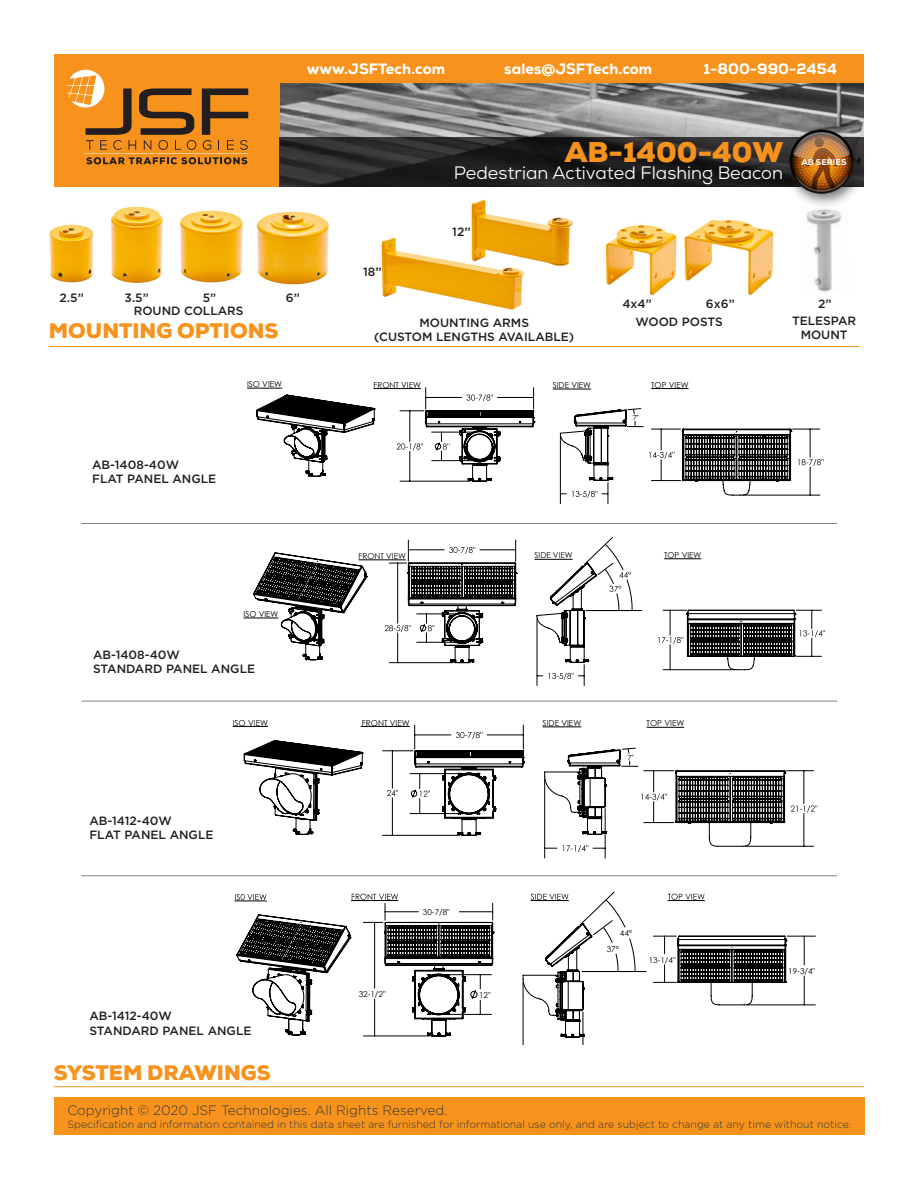
<style>
.page{position:relative;width:918px;height:1188px;background:#fff}
.page>*{position:absolute;margin:0;border:0;box-sizing:border-box;transform-origin:0 0}
.t1{font:900 28.5px "Nexa";color:#f7931d}
.t2{font:900 21px "Nexa";color:#f7931d}
.t3{font:18px "Nexa";color:#fff}
.t4{font:800 15px "Nexa";color:#fff}
.t5{font:300 13.5px "Gotham";color:#383839}
.t6{font:500 12px/14.4px "Gotham";color:#231f20}
.t7{font:300 10.5px "Gotham";color:#383839}
.t8{font:800 8.4px "Nexa";color:#fff}
.t9{font:8.25px "Century Gothic";color:#000}
.t10{font:8.1px "Century Gothic";color:#000}
.t11{font:7.2px "Nexa";color:#000}
</style>
<div class="page">
<hr style="left:244px;top:618px;width:34px;height:1px;background:#000">
<hr style="left:359px;top:560px;width:47px;height:1px;background:#000">
<svg style="left:389px;top:537px;width:433px;height:149px"></svg>
<svg style="left:385px;top:563px;width:131px;height:100px"></svg>
<svg style="left:537px;top:562px;width:60px;height:101px"></svg>
<svg style="left:658px;top:610px;width:167px;height:60px"></svg>
<svg style="left:253px;top:552px;width:114px;height:108px"></svg>
<img style="left:280px;top:83px;width:584px;height:54px">
<div style="left:54px;top:54px;width:226px;height:133px;background:#f7931d"></div>
<svg style="left:67px;top:70px;width:181px;height:94px"></svg>
<svg style="left:280px;top:137px;width:501px;height:50px;background:#242222"></svg>
<div style="left:280px;top:54px;width:584px;height:29px;background:#f7931d"></div>
<svg style="left:387px;top:790px;width:11px;height:6px"></svg>
<hr style="left:543px;top:727px;width:38px;height:1px;background:#000">
<hr style="left:233px;top:726px;width:35px;height:1px;background:#000">
<hr style="left:361px;top:726px;width:49px;height:1px;background:#000">
<hr style="left:647px;top:727px;width:37px;height:1px;background:#000">
<hr style="left:383px;top:751px;width:30px;height:1px;background:#000">
<hr style="left:383px;top:835px;width:77px;height:1px;background:#000">
<hr style="left:392px;top:751px;width:1px;height:37px;background:#000">
<hr style="left:392px;top:798px;width:1px;height:37px;background:#000">
<hr style="left:410px;top:773px;width:56px;height:1px;background:#000">
<hr style="left:410px;top:813px;width:56px;height:1px;background:#000">
<hr style="left:644px;top:770px;width:30px;height:1px;background:#000">
<hr style="left:644px;top:822px;width:30px;height:1px;background:#000">
<hr style="left:544px;top:779px;width:1px;height:79px;background:#000">
<hr style="left:605px;top:809px;width:1px;height:49px;background:#000">
<svg style="left:545px;top:848px;width:12px;height:1px"></svg>
<svg style="left:563px;top:845px;width:42px;height:7px"></svg>
<svg style="left:411px;top:725px;width:113px;height:111px"></svg>
<svg style="left:675px;top:770px;width:142px;height:77px"></svg>
<svg style="left:244px;top:740px;width:119px;height:95px"></svg>
<svg style="left:544px;top:748px;width:123px;height:87px"></svg>
<svg style="left:363px;top:892px;width:453px;height:152px"></svg>
<svg style="left:236px;top:914px;width:115px;height:121px"></svg>
<svg style="left:384px;top:922px;width:109px;height:114px"></svg>
<svg style="left:523px;top:923px;width:69px;height:114px"></svg>
<svg style="left:677px;top:936px;width:109px;height:69px"></svg>
<svg style="left:235px;top:894px;width:31px;height:6px"></svg>
<hr style="left:234px;top:901px;width:33px;height:1px;background:#000">
<svg style="left:531px;top:894px;width:37px;height:6px"></svg>
<hr style="left:531px;top:900px;width:38px;height:1px;background:#000">
<svg style="left:352px;top:894px;width:46px;height:6px"></svg>
<hr style="left:351px;top:900px;width:47px;height:1px;background:#000">
<svg style="left:668px;top:894px;width:37px;height:6px"></svg>
<hr style="left:668px;top:900px;width:37px;height:1px;background:#000">
<hr style="left:54px;top:1086px;width:810px;height:1px;background:#f7931d">
<hr style="left:81px;top:523px;width:756px;height:1px;background:#808285">
<hr style="left:81px;top:701px;width:756px;height:1px;background:#808285">
<hr style="left:81px;top:876px;width:756px;height:1px;background:#808285">
<hr style="left:49px;top:346px;width:810px;height:1px;background:#f7931d">
<div style="left:54px;top:1097px;width:810px;height:38px;background:#f7931d"></div>
<img style="left:49px;top:224px;width:45px;height:59px">
<img style="left:111px;top:206px;width:52px;height:77px">
<img style="left:180px;top:210px;width:63px;height:73px">
<img style="left:256px;top:211px;width:73px;height:74px">
<img style="left:605px;top:225px;width:72px;height:71px">
<img style="left:684px;top:219px;width:90px;height:76px">
<img style="left:806px;top:209px;width:36px;height:83px">
<img style="left:471px;top:199px;width:102px;height:67px">
<img style="left:381px;top:234px;width:145px;height:76px">
<hr style="left:247px;top:388px;width:35px;height:1px;background:#000">
<hr style="left:553px;top:389px;width:38px;height:1px;background:#000">
<hr style="left:374px;top:388px;width:47px;height:1px;background:#000">
<hr style="left:651px;top:388px;width:38px;height:1px;background:#000">
<hr style="left:651px;top:429px;width:30px;height:1px;background:#000">
<hr style="left:651px;top:480px;width:30px;height:1px;background:#000">
<svg style="left:649px;top:429px;width:25px;height:52px"></svg>
<hr style="left:743px;top:495px;width:77px;height:1px;background:#000">
<svg style="left:397px;top:388px;width:137px;height:94px"></svg>
<svg style="left:682px;top:429px;width:141px;height:66px"></svg>
<svg style="left:257px;top:395px;width:118px;height:82px"></svg>
<svg style="left:560px;top:408px;width:83px;height:96px"></svg>
<div style="left:781px;top:124px;width:86px;height:85px;background:#231f20;opacity:.6"></div>
<img style="left:790px;top:130px;width:64px;height:62px">
<p class="t4" style="left:307px;top:59px;width:140px">www.JSFTech.com</p>
<p class="t4" style="left:504px;top:59px;width:149px">sales@JSFTech.com</p>
<p class="t4" style="left:703px;top:59px;width:135px">1-800-990-2454</p>
<p class="t6" style="left:60px;top:290px;width:26px">2.5”</p>
<p class="t6" style="left:125px;top:290px;width:26px">3.5”</p>
<p class="t6" style="left:203px;top:290px;width:15px">5”</p>
<p class="t6" style="left:286px;top:290px;width:15px">6”</p>
<p class="t6" style="left:134px;top:304px;width:111px">ROUND COLLARS</p>
<h2 class="t2" style="left:49px;top:318px;width:231px">MOUNTING OPTIONS</h2>
<p class="t6" style="left:363px;top:264px;width:20px">18”</p>
<h1 class="t1" style="left:565px;top:134px;width:220px">AB-1400-40W</h1>
<h3 class="t3" style="left:454px;top:161px;width:331px">Pedestrian Activated Flashing Beacon</h3>
<p class="t6" style="left:452px;top:225px;width:20px">12”</p>
<p class="t8" style="left:801px;top:157px;width:47px">AB SERIES</p>
<p class="t6" style="left:706px;top:296px;width:30px">6x6”</p>
<p class="t6" style="left:792px;top:295px;width:66px;line-height:17.2px;text-align:center">2”<br>TELESPAR</p>
<p class="t6" style="left:801px;top:328px;width:48px">MOUNT</p>
<p class="t6" style="left:622px;top:296px;width:31px">4x4”</p>
<p class="t6" style="left:374px;top:315px;width:201px;text-align:center">MOUNTING ARMS<br>(CUSTOM LENGTHS AVAILABLE)</p>
<p class="t6" style="left:636px;top:314px;width:89px">WOOD POSTS</p>
<p class="t6" style="left:92px;top:457px;width:126px">AB-1408-40W<br>FLAT PANEL ANGLE</p>
<p class="t10" style="left:247px;top:379px;width:37px">ISO VIEW</p>
<p class="t10" style="left:374px;top:379px;width:49px">FRONT VIEW</p>
<p class="t10" style="left:553px;top:380px;width:40px">SIDE VIEW</p>
<p class="t10" style="left:651px;top:379px;width:39px">TOP VIEW</p>
<p class="t11" style="left:633px;top:413px;width:8px">7°</p>
<p class="t10" style="left:244px;top:609px;width:36px">ISO VIEW</p>
<p class="t10" style="left:359px;top:550px;width:49px">FRONT VIEW</p>
<p class="t10" style="left:534px;top:550px;width:40px">SIDE VIEW</p>
<p class="t10" style="left:664px;top:549px;width:39px">TOP VIEW</p>
<p class="t6" style="left:93px;top:647px;width:164px">AB-1408-40W<br>STANDARD PANEL ANGLE</p>
<p class="t9" style="left:233px;top:717px;width:37px">ISO VIEW</p>
<p class="t9" style="left:362px;top:717px;width:49px">FRONT VIEW</p>
<p class="t9" style="left:543px;top:717px;width:40px">SIDE VIEW</p>
<p class="t9" style="left:647px;top:718px;width:39px">TOP VIEW</p>
<p class="t11" style="left:627px;top:752px;width:8px">7°</p>
<p class="t6" style="left:89px;top:813px;width:126px">AB-1412-40W<br>FLAT PANEL ANGLE</p>
<p class="t10" style="left:423px;top:907px;width:28px">30-7/8"</p>
<p class="t10" style="left:359px;top:989px;width:28px">32-1/2"</p>
<p class="t10" style="left:479px;top:989px;width:13px">12"</p>
<p class="t10" style="left:620px;top:928px;width:14px">44°</p>
<p class="t10" style="left:607px;top:943px;width:14px">37°</p>
<p class="t10" style="left:649px;top:954px;width:28px">13-1/4"</p>
<p class="t6" style="left:89px;top:1009px;width:164px">AB-1412-40W<br>STANDARD PANEL ANGLE</p>
<h2 class="t2" style="left:54px;top:1059px;width:219px">SYSTEM DRAWINGS</h2>
<p class="t10" style="left:788px;top:965px;width:28px">19-3/4"</p>
<p class="t5" style="left:67px;top:1102px;width:382px">Copyright © 2020 JSF Technologies. All Rights Reserved.</p>
<p class="t7" style="left:67px;top:1117px;width:785px">Specification and information contained in this data sheet are furnished for informational use only, and are subject to change at any time without notice.</p>
</div>
